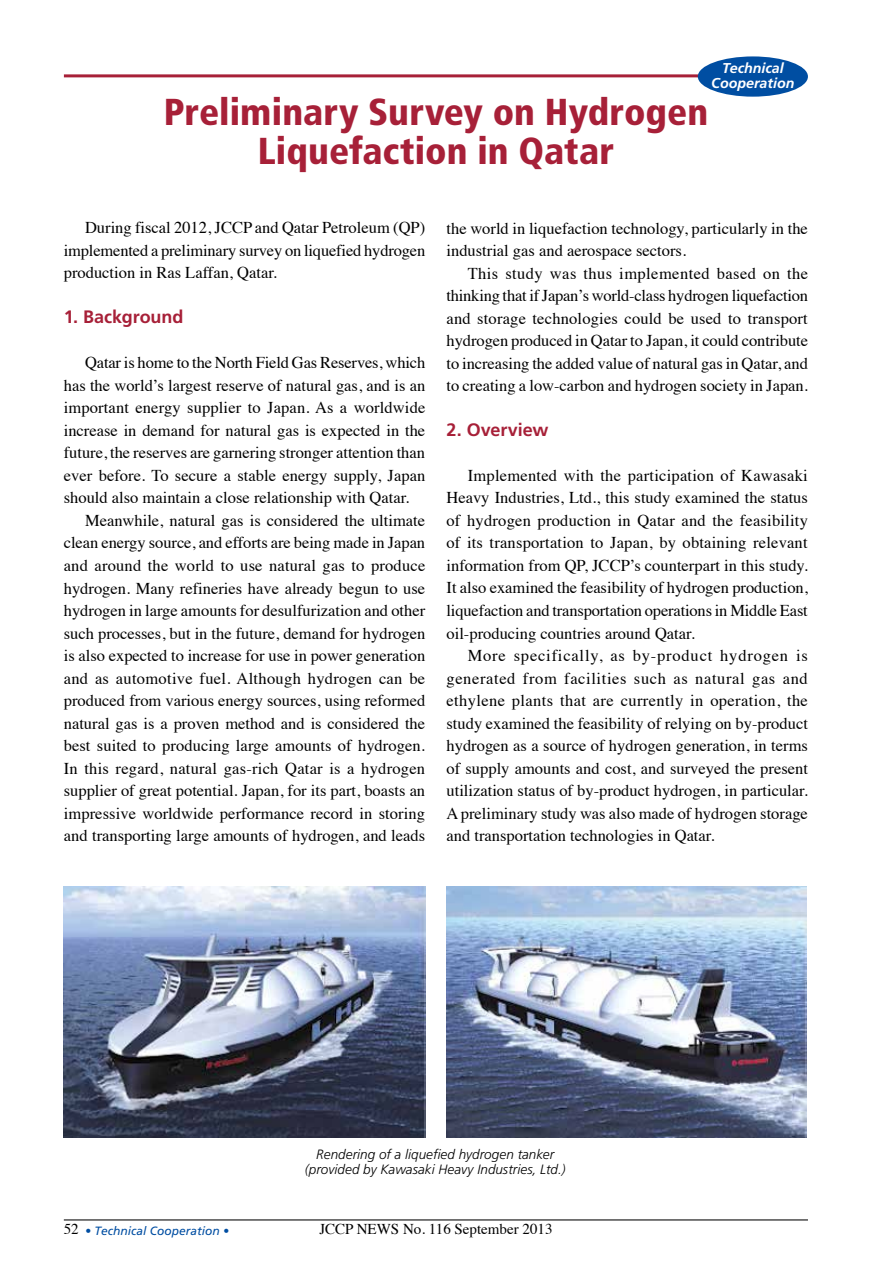
<style>
.page{position:relative;width:893px;height:1263px;background:#fff}
.page>*{position:absolute;margin:0;border:0;box-sizing:border-box;transform-origin:0 0}
.t1{font:900 condensed 37.5px/39px "Frutiger";color:#a72038;text-align:center}
.t2{font:700 18px "Frutiger";color:#a72038}
.t3{font:16.5px/22.5px "Times";color:#000;text-align:justify}
.t4{font:16.5px "Times";letter-spacing:.02em;color:#000}
.t5{font:15px "Times";color:#000}
.t6{font:italic 700 14.25px/15px "Frutiger";color:#fff;text-align:center}
.t7{font:italic 300 13.5px/15px "Frutiger";color:#000;text-align:center}
.t8{font:italic 12px "Frutiger";color:#004ea2}
.s1{font-family:"Times";font-style:normal;font-size:15px;color:#000}
</style>
<div class="page">
<hr style="left:64px;top:1219px;width:744px;height:1px;background:#000">
<hr style="left:64px;top:74px;width:740px;height:3px;background:#a72038">
<img style="left:64px;top:887px;width:361px;height:250px">
<img style="left:446px;top:887px;width:361px;height:250px">
<div style="left:698px;top:56px;width:110px;height:41px;background:#004ea2;border-radius:50%"></div>
<p class="t6" style="left:711px;top:60px;width:85px">Technical<br>Cooperation</p>
<h1 class="t1" style="left:164px;top:93px;width:546px">Preliminary Survey on Hydrogen<br>Liquefaction in Qatar</h1>
<p class="t3" style="left:64px;top:215px;width:363px;text-indent:21px">During fiscal 2012, JCCP and Qatar Petroleum (QP) implemented a preliminary survey on liquefied hydrogen production in Ras Laffan, Qatar.</p>
<p class="t2" style="left:64px;top:307px;width:121px">1. Background</p>
<p class="t3" style="left:85px;top:350px;width:342px">Qatar is home to the North Field Gas Reserves, which</p>
<p class="t3" style="left:64px;top:373px;width:363px">has the world’s largest reserve of natural gas, and is an</p>
<p class="t3" style="left:64px;top:395px;width:363px">important energy supplier to Japan. As a worldwide</p>
<p class="t3" style="left:64px;top:418px;width:363px">increase in demand for natural gas is expected in the</p>
<p class="t3" style="left:64px;top:440px;width:363px">future, the reserves are garnering stronger attention than</p>
<p class="t3" style="left:64px;top:463px;width:363px">ever before. To secure a stable energy supply, Japan</p>
<p class="t3" style="left:64px;top:485px;width:347px">should also maintain a close relationship with Qatar.</p>
<p class="t3" style="left:85px;top:508px;width:342px">Meanwhile, natural gas is considered the ultimate</p>
<p class="t3" style="left:64px;top:530px;width:363px">clean energy source, and efforts are being made in Japan</p>
<p class="t3" style="left:64px;top:553px;width:363px">and around the world to use natural gas to produce</p>
<p class="t3" style="left:64px;top:575px;width:363px">hydrogen. Many refineries have already begun to use</p>
<p class="t3" style="left:64px;top:598px;width:363px">hydrogen in large amounts for desulfurization and other</p>
<p class="t3" style="left:64px;top:620px;width:363px">such processes, but in the future, demand for hydrogen</p>
<p class="t3" style="left:64px;top:643px;width:363px">is also expected to increase for use in power generation</p>
<p class="t4" style="left:64px;top:662px;width:363px">and as automotive fuel. Although hydrogen can be</p>
<p class="t3" style="left:64px;top:688px;width:363px">produced from various energy sources, using reformed</p>
<p class="t3" style="left:64px;top:710px;width:363px">natural gas is a proven method and is considered the</p>
<p class="t3" style="left:64px;top:733px;width:363px">best suited to producing large amounts of hydrogen.</p>
<p class="t3" style="left:64px;top:755px;width:363px">In this regard, natural gas-rich Qatar is a hydrogen</p>
<p class="t3" style="left:64px;top:778px;width:363px">supplier of great potential. Japan, for its part, boasts an</p>
<p class="t3" style="left:64px;top:800px;width:363px">impressive worldwide performance record in storing</p>
<p class="t3" style="left:64px;top:823px;width:363px">and transporting large amounts of hydrogen, and leads</p>
<p class="t3" style="left:446px;top:215px;width:363px">the world in liquefaction technology, particularly in the industrial gas and aerospace sectors.</p>
<p class="t3" style="left:446px;top:260px;width:363px;text-indent:21px">This study was thus implemented based on the thinking that if Japan’s world-class hydrogen liquefaction and storage technologies could be used to transport hydrogen produced in Qatar to Japan, it could contribute to increasing the added value of natural gas in Qatar, and to creating a low-carbon and hydrogen society in Japan.</p>
<p class="t2" style="left:446px;top:419px;width:104px">2. Overview</p>
<p class="t3" style="left:446px;top:463px;width:363px;text-indent:21px">Implemented with the participation of Kawasaki Heavy Industries, Ltd., this study examined the status of hydrogen production in Qatar and the feasibility of its transportation to Japan, by obtaining relevant information from QP, JCCP’s counterpart in this study.<br>It also examined the feasibility of hydrogen production, liquefaction and transportation operations in Middle East oil-producing countries around Qatar.</p>
<p class="t3" style="left:446px;top:643px;width:363px;text-indent:21px">More specifically, as by-product hydrogen is generated from facilities such as natural gas and ethylene plants that are currently in operation, the study examined the feasibility of relying on by-product hydrogen as a source of hydrogen generation, in terms of supply amounts and cost, and surveyed the present utilization status of by-product hydrogen, in particular.<br>A preliminary study was also made of hydrogen storage and transportation technologies in Qatar.</p>
<p class="t7" style="left:305px;top:1147px;width:263px">Rendering of a liquefied hydrogen tanker (provided by Kawasaki Heavy Industries, Ltd.)</p>
<p class="t8" style="left:64px;top:1224px;width:167px"><span class="s1">52</span> • Technical Cooperation •</p>
<p class="t5" style="left:319px;top:1215px;width:235px">JCCP NEWS No. 116 September 2013</p>
</div>
